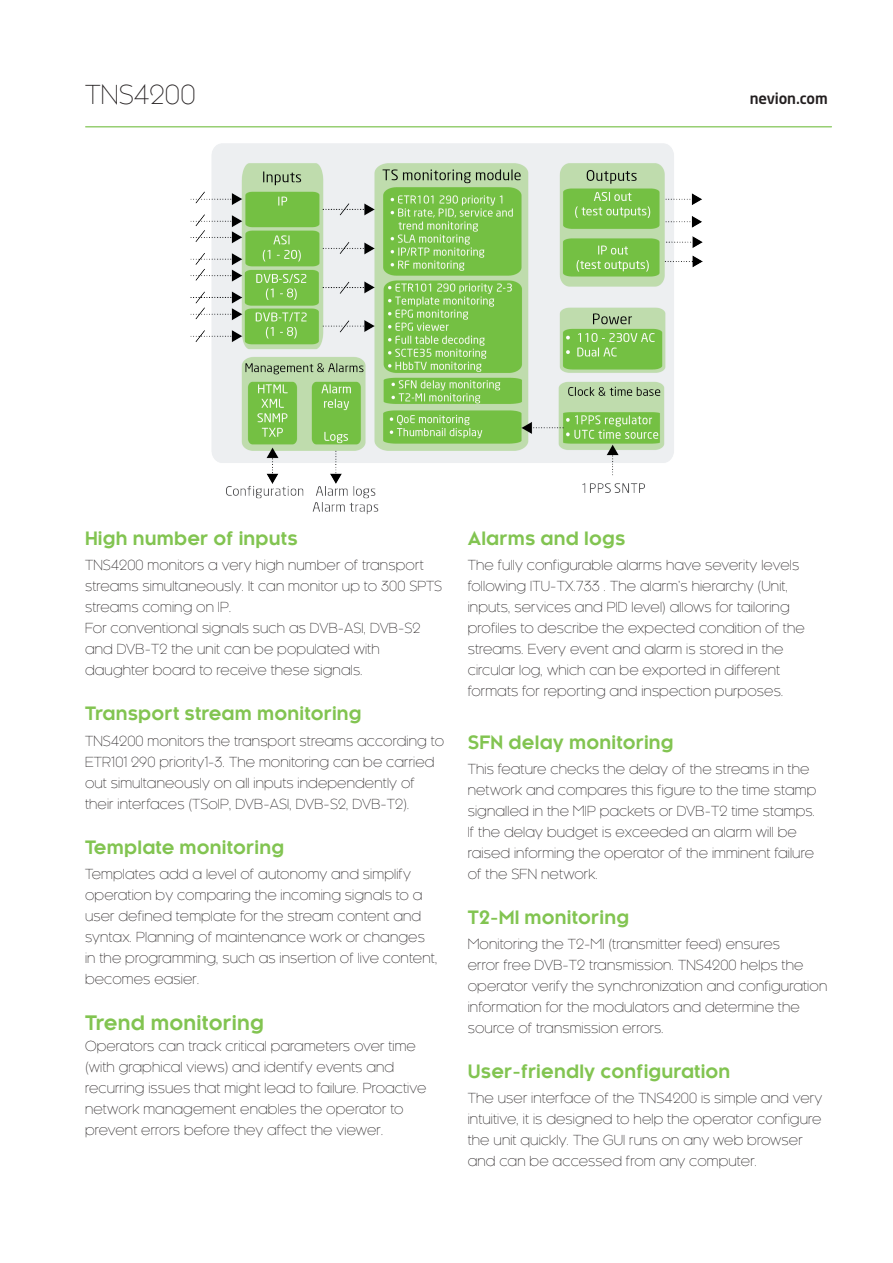
<style>
.page{position:relative;width:893px;height:1263px;background:#fff}
.page>*{position:absolute;margin:0;border:0;box-sizing:border-box;transform-origin:0 0}
.Product_model_number{font:300 25.5px "Kessel 105";letter-spacing:.01em;color:#231f20}
.Paragraph_content{font:700 19.5px "Kessel 105";letter-spacing:.01em;color:#82c451}
.Head_3{font:700 18px "Kessel 105";letter-spacing:.01em;color:#82c451}
.t1{font:500 15px "Neo Sans";letter-spacing:-.01em;color:#231f20}
.Paragraph_content-2{font:300 13.5px/21px "Kessel 105";letter-spacing:.01em;color:#231f20}
</style>
<div class="page">
<hr style="left:86px;top:126px;width:745px;height:1px;background:#74bf43">
<img style="left:190px;top:143px;width:513px;height:372px">
<p class="Product_model_number" style="left:85px;top:80px;width:112px">TNS4200</p>
<p class="t1" style="left:750px;top:92px;width:80px">nevion.com</p>
<p class="Head_3" style="left:85px;top:528px;width:214px">High number of inputs</p>
<p class="Paragraph_content-2" style="left:85px;top:555px;width:359px">TNS4200 monitors a very high number of transport streams simultaneously. It can monitor up to 300 SPTS streams coming on IP.</p>
<p class="Paragraph_content-2" style="left:85px;top:618px;width:337px">For conventional signals such as DVB-ASI, DVB-S2 and DVB-T2 the unit can be populated with daughter board to receive these signals.</p>
<p class="Head_3" style="left:85px;top:704px;width:278px">Transport stream monitoring</p>
<p class="Paragraph_content-2" style="left:85px;top:730px;width:360px">TNS4200 monitors the transport streams according to ETR101 290 priority1-3. The monitoring can be carried out simultaneously on all inputs independently of their interfaces (TSoIP, DVB-ASI, DVB-S2, DVB-T2).</p>
<p class="Head_3" style="left:85px;top:837px;width:201px">Template monitoring</p>
<p class="Paragraph_content-2" style="left:85px;top:863px;width:354px">Templates add a level of autonomy and simplify operation by comparing the incoming signals to a user defined template for the stream content and syntax. Planning of maintenance work or changes in the programming, such as insertion of live content, becomes easier.</p>
<p class="Paragraph_content" style="left:85px;top:1012px;width:180px">Trend monitoring</p>
<p class="Paragraph_content-2" style="left:85px;top:1036px;width:343px">Operators can track critical parameters over time (with graphical views) and identify events and recurring issues that might lead to failure. Proactive network management enables the operator to prevent errors before they affect the viewer.</p>
<p class="Head_3" style="left:468px;top:528px;width:159px">Alarms and logs</p>
<p class="Paragraph_content-2" style="left:468px;top:555px;width:339px">The fully configurable alarms have severity levels following ITU-TX.733 . The alarm’s hierarchy (Unit, inputs, services and PID level) allows for tailoring profiles to describe the expected condition of the streams. Every event and alarm is stored in the circular log, which can be exported in different formats for reporting and inspection purposes.</p>
<p class="Head_3" style="left:468px;top:732px;width:207px">SFN delay monitoring</p>
<p class="Paragraph_content-2" style="left:468px;top:758px;width:350px">This feature checks the delay of the streams in the network and compares this figure to the time stamp signalled in the MIP packets or DVB-T2 time stamps.<br>If the delay budget is exceeded an alarm will be raised informing the operator of the imminent failure of the SFN network.</p>
<p class="Head_3" style="left:468px;top:907px;width:163px">T2-MI monitoring</p>
<p class="Paragraph_content-2" style="left:468px;top:934px;width:361px">Monitoring the T2-MI (transmitter feed) ensures<br>error free DVB-T2 transmission. TNS4200 helps the operator verify the synchronization and configuration information for the modulators and determine the source of transmission errors.</p>
<p class="Head_3" style="left:468px;top:1061px;width:264px">User-friendly configuration</p>
<p class="Paragraph_content-2" style="left:468px;top:1088px;width:356px">The user interface of the TNS4200 is simple and very intuitive, it is designed to help the operator configure the unit quickly. The GUI runs on any web browser and can be accessed from any computer.</p>
</div>
